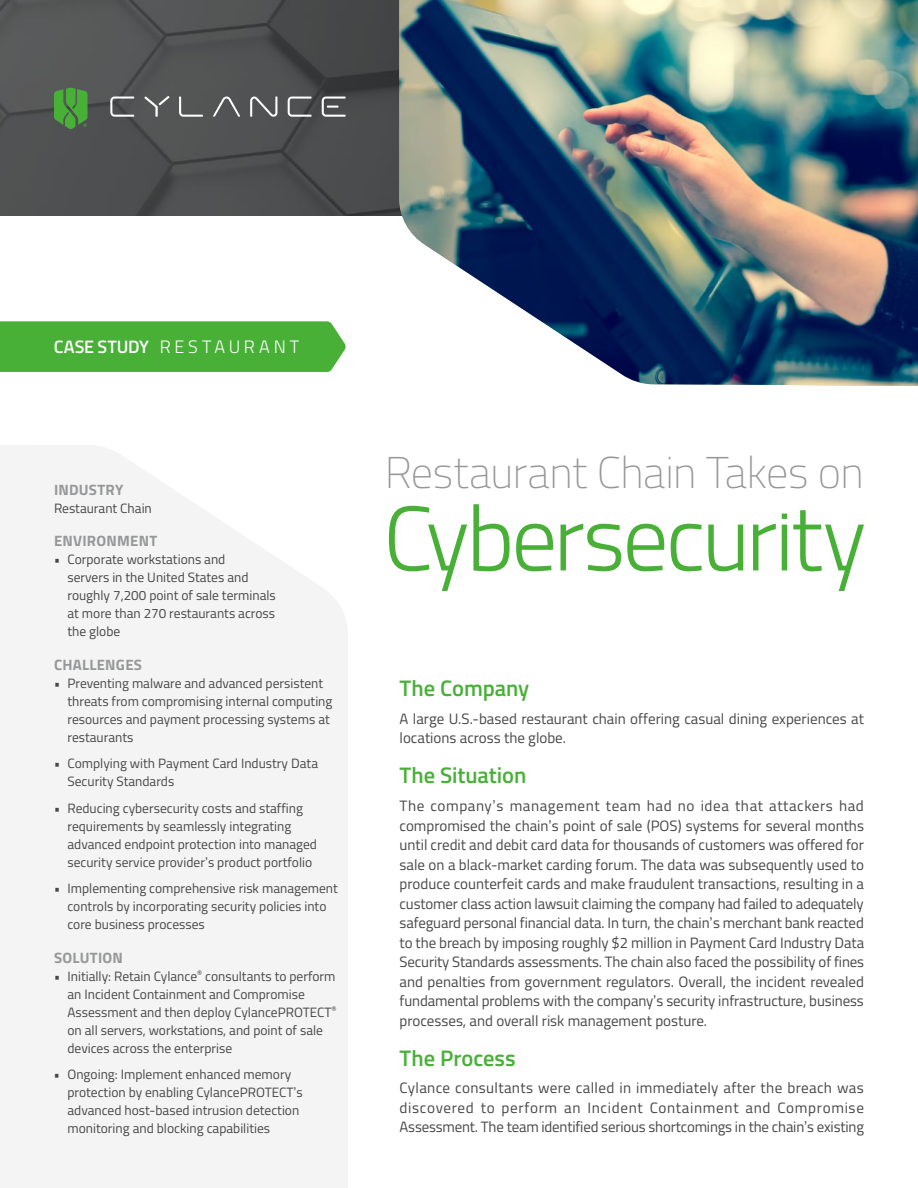
<style>
.page{position:relative;width:918px;height:1188px;background:#fff}
.page>*{position:absolute;margin:0;border:0;box-sizing:border-box;transform-origin:0 0}
.t1{font:100 44.4px "Titillium";letter-spacing:-.01em;color:#969798}
.t2{font:600 22.5px "Titillium";letter-spacing:-.005em;color:#48b037}
.t3{font:300 18px "Titillium";letter-spacing:.215em;color:#fff}
.t4{font:15px/19.5px "Titillium";color:#474747;text-align:justify}
.t5{font:700 15px "Titillium";letter-spacing:.015em;color:#969798}
.t6{font:13.5px/18px "Titillium";color:#474747}
.s1{font-weight:600}
.s2{font-weight:700}
.s3{font-family:"Arial"}
</style>
<div class="page">
<img style="left:0;top:0;width:399px;height:216px">
<svg style="left:54px;top:88px;width:34px;height:41px"></svg>
<svg style="left:110px;top:96px;width:236px;height:21px;background:#6b6c6d"></svg>
<div style="left:0;top:321px;width:346px;height:51px;background:#48b037"></div>
<svg style="left:0;top:445px;width:348px;height:743px;fill:#f4f4f4"></svg>
<img style="left:399px;top:0;width:519px;height:386px">
<svg style="left:389px;top:504px;width:475px;height:87px"></svg>
<p class="t3" style="left:54px;top:334px;width:247px"><span class="s1">CASE STUDY</span> RESTAURANT</p>
<p class="t5" style="left:54px;top:478px;width:71px">INDUSTRY</p>
<p class="t6" style="left:54px;top:498px;width:99px">Restaurant Chain</p>
<p class="t5" style="left:54px;top:530px;width:105px">ENVIRONMENT</p>
<p class="t6" style="left:68px;top:550px;width:210px;text-indent:-14px"><span class="s2">•</span> Corporate workstations and<br>servers in the United States and roughly 7,200 point of sale terminals at more than 270 restaurants across the globe</p>
<p class="t5" style="left:54px;top:654px;width:90px">CHALLENGES</p>
<p class="t6" style="left:68px;top:674px;width:266px;text-indent:-14px"><span class="s2">•</span> Preventing malware and advanced persistent threats from compromising internal computing resources and payment processing systems at restaurants</p>
<p class="t6" style="left:68px;top:754px;width:252px;text-indent:-14px"><span class="s2">•</span> Complying with Payment Card Industry Data<br>Security Standards</p>
<p class="t6" style="left:68px;top:798px;width:251px;text-indent:-14px"><span class="s2">•</span> Reducing cybersecurity costs and staffing requirements by seamlessly integrating advanced endpoint protection into managed security service provider<span class="s3">’</span>s product portfolio</p>
<p class="t6" style="left:68px;top:878px;width:272px;text-indent:-14px"><span class="s2">•</span> Implementing comprehensive risk management controls by incorporating security policies into core business processes</p>
<p class="t5" style="left:54px;top:946px;width:70px">SOLUTION</p>
<p class="t6" style="left:67px;top:966px;width:271px;text-indent:-13px"><span class="s2">•</span> Initially: Retain Cylance<sup>®</sup> consultants to perform an Incident Containment and Compromise Assessment and then deploy CylancePROTECT<sup>® </sup>on all servers, workstations, and point of sale devices across the enterprise</p>
<p class="t6" style="left:67px;top:1064px;width:237px;text-indent:-14px"><span class="s2">•</span> Ongoing: Implement enhanced memory protection by enabling CylancePROTECT<span class="s3">’</span>s advanced host-based intrusion detection monitoring and blocking capabilities</p>
<h1 class="t1" style="left:385px;top:441px;width:481px">Restaurant Chain Takes on</h1>
<h2 class="t2" style="left:400px;top:671px;width:131px">The Company</h2>
<p class="t4" style="left:400px;top:708px;width:466px">A large U.S.-based restaurant chain offering casual dining experiences at locations across the globe.</p>
<h2 class="t2" style="left:400px;top:759px;width:128px">The Situation</h2>
<p class="t4" style="left:400px;top:795px;width:466px">The company<span class="s3">’</span>s management team had no idea that attackers had compromised the chain<span class="s3">’</span>s point of sale (POS) systems for several months until credit and debit card data for thousands of customers was offered for sale on a black-market carding forum. The data was subsequently used to produce counterfeit cards and make fraudulent transactions, resulting in a customer class action lawsuit claiming the company had failed to adequately safeguard personal financial data. In turn, the chain<span class="s3">’</span>s merchant bank reacted to the breach by imposing roughly $2 million in Payment Card Industry Data Security Standards assessments. The chain also faced the possibility of fines and penalties from government regulators. Overall, the incident revealed fundamental problems with the company<span class="s3">’</span>s security infrastructure, business processes, and overall risk management posture.</p>
<h2 class="t2" style="left:400px;top:1041px;width:117px">The Process</h2>
<p class="t4" style="left:400px;top:1078px;width:466px">Cylance consultants were called in immediately after the breach was discovered to perform an Incident Containment and Compromise Assessment. The team identified serious shortcomings in the chain<span class="s3">’</span>s existing</p>
</div>
